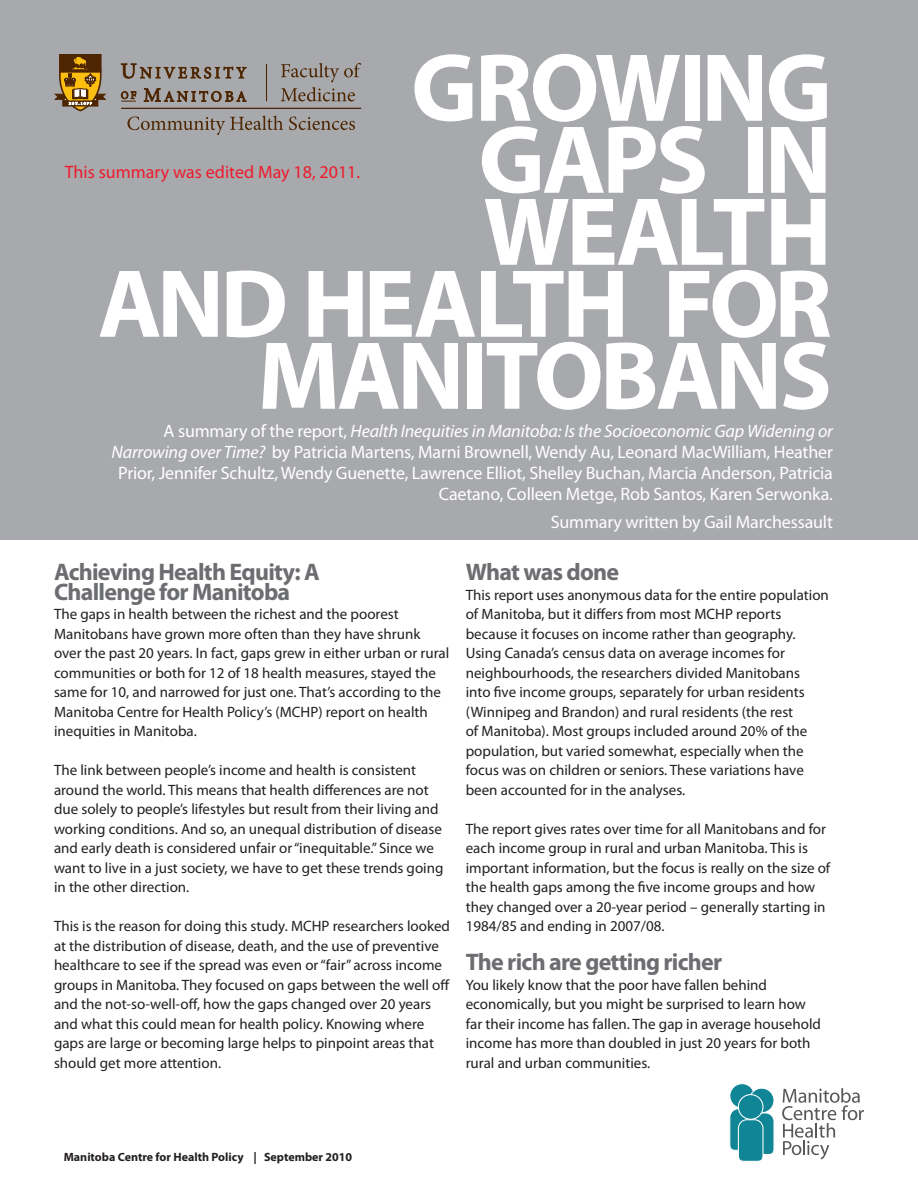
<style>
.page{position:relative;width:918px;height:1188px;background:#fff}
.page>*{position:absolute;margin:0;border:0;box-sizing:border-box;transform-origin:0 0}
.Main_Heading_1{font:700 97.5px/72px "Myriad Pro";letter-spacing:-.04em;color:#fff;text-align:right}
.Main_Heading_2{font:700 24px/19.5px "Myriad Pro";letter-spacing:-.03em;color:#6c6d70}
.Subheading_1{font:18px/21px "Myriad Pro";letter-spacing:-.01em;color:#fff;text-align:right}
.t1{font:18px "Myriad Pro";color:#ee1b2c}
.Paragraph_-_without{font:15px/19.5px "Myriad Pro";color:#231f20}
.Bottom_Page{font:700 12px "Myriad Pro";color:#231f20}
.s1{font-style:italic}
</style>
<div class="page">
<div style="left:0;top:0;width:918px;height:540px;background:#a8a9ad"></div>
<div style="left:59px;top:54px;width:43px;height:18px;border:2px solid #4d2500"></div>
<svg style="left:54px;top:56px;width:53px;height:56px"></svg>
<svg style="left:121px;top:63px;width:240px;height:72px"></svg>
<svg style="left:782px;top:1088px;width:82px;height:71px"></svg>
<div style="left:730px;top:1084px;width:24px;height:24px;background:#108596;border-radius:50%"></div>
<div style="left:729px;top:1083px;width:26px;height:26px;border:1px solid #fff;border-radius:50%"></div>
<div style="left:749px;top:1088px;width:25px;height:25px;background:#108596;border-radius:50%"></div>
<div style="left:749px;top:1088px;width:26px;height:25px;border:1px solid #fff;border-radius:50%"></div>
<svg style="left:729px;top:1108px;width:45px;height:54px"></svg>
<div style="left:738px;top:1095px;width:25px;height:24px;background:#108596;border-radius:50%"></div>
<div style="left:738px;top:1094px;width:26px;height:26px;border:1px solid #fff;border-radius:50%"></div>
<p class="Main_Heading_1" style="left:98px;top:49px;width:736px">GROWING<br>GAPS IN<br>WEALTH<br>AND HEALTH FOR<br>MANITOBANS</p>
<p class="t1" style="left:65px;top:161px;width:297px">This summary was edited May 18, 2011.</p>
<p class="Subheading_1" style="left:112px;top:421px;width:723px">A summary of the report, <span class="s1">Health Inequities in Manitoba: Is the Socioeconomic Gap Widening or Narrowing over Time?</span> by Patricia Martens, Marni Brownell, Wendy Au, Leonard MacWilliam, Heather Prior, Jennifer Schultz, Wendy Guenette, Lawrence Elliot, Shelley Buchan, Marcia Anderson, Patricia Caetano, Colleen Metge, Rob Santos, Karen Serwonka.</p>
<p class="Subheading_1" style="left:551px;top:511px;width:284px">Summary written by Gail Marchessault</p>
<p class="Main_Heading_2" style="left:54px;top:562px;width:267px">Achieving Health Equity: A<br>Challenge for Manitoba</p>
<p class="Paragraph_-_without" style="left:54px;top:604px;width:397px">The gaps in health between the richest and the poorest Manitobans have grown more often than they have shrunk over the past 20 years. In fact, gaps grew in either urban or rural communities or both for 12 of 18 health measures, stayed the same for 10, and narrowed for just one. That’s according to the Manitoba Centre for Health Policy’s (MCHP) report on health inequities in Manitoba.</p>
<p class="Paragraph_-_without" style="left:54px;top:760px;width:391px">The link between people’s income and health is consistent around the world. This means that health differences are not due solely to people’s lifestyles but result from their living and working conditions. And so, an unequal distribution of disease and early death is considered unfair or “inequitable.” Since we want to live in a just society, we have to get these trends going in the other direction.</p>
<p class="Paragraph_-_without" style="left:54px;top:916px;width:398px">This is the reason for doing this study. MCHP researchers looked at the distribution of disease, death, and the use of preventive healthcare to see if the spread was even or “fair” across income groups in Manitoba. They focused on gaps between the well off and the not-so-well-off, how the gaps changed over 20 years and what this could mean for health policy. Knowing where gaps are large or becoming large helps to pinpoint areas that should get more attention.</p>
<p class="Main_Heading_2" style="left:466px;top:562px;width:155px">What was done</p>
<p class="Paragraph_-_without" style="left:466px;top:585px;width:365px">This report uses anonymous data for the entire population of Manitoba, but it differs from most MCHP reports because it focuses on income rather than geography.<br>Using Canada’s census data on average incomes for neighbourhoods, the researchers divided Manitobans<br>into five income groups, separately for urban residents (Winnipeg and Brandon) and rural residents (the rest<br>of Manitoba). Most groups included around 20% of the population, but varied somewhat, especially when the focus was on children or seniors. These variations have been accounted for in the analyses.</p>
<p class="Paragraph_-_without" style="left:466px;top:819px;width:366px">The report gives rates over time for all Manitobans and for each income group in rural and urban Manitoba. This is important information, but the focus is really on the size of the health gaps among the five income groups and how they changed over a 20-year period – generally starting in 1984/85 and ending in 2007/08.</p>
<p class="Main_Heading_2" style="left:466px;top:952px;width:258px">The rich are getting richer</p>
<p class="Paragraph_-_without" style="left:466px;top:975px;width:357px">You likely know that the poor have fallen behind economically, but you might be surprised to learn how far their income has fallen. The gap in average household income has more than doubled in just 20 years for both rural and urban communities.</p>
<p class="Bottom_Page" style="left:64px;top:1149px;width:290px">Manitoba Centre for Health Policy | September 2010</p>
</div>
